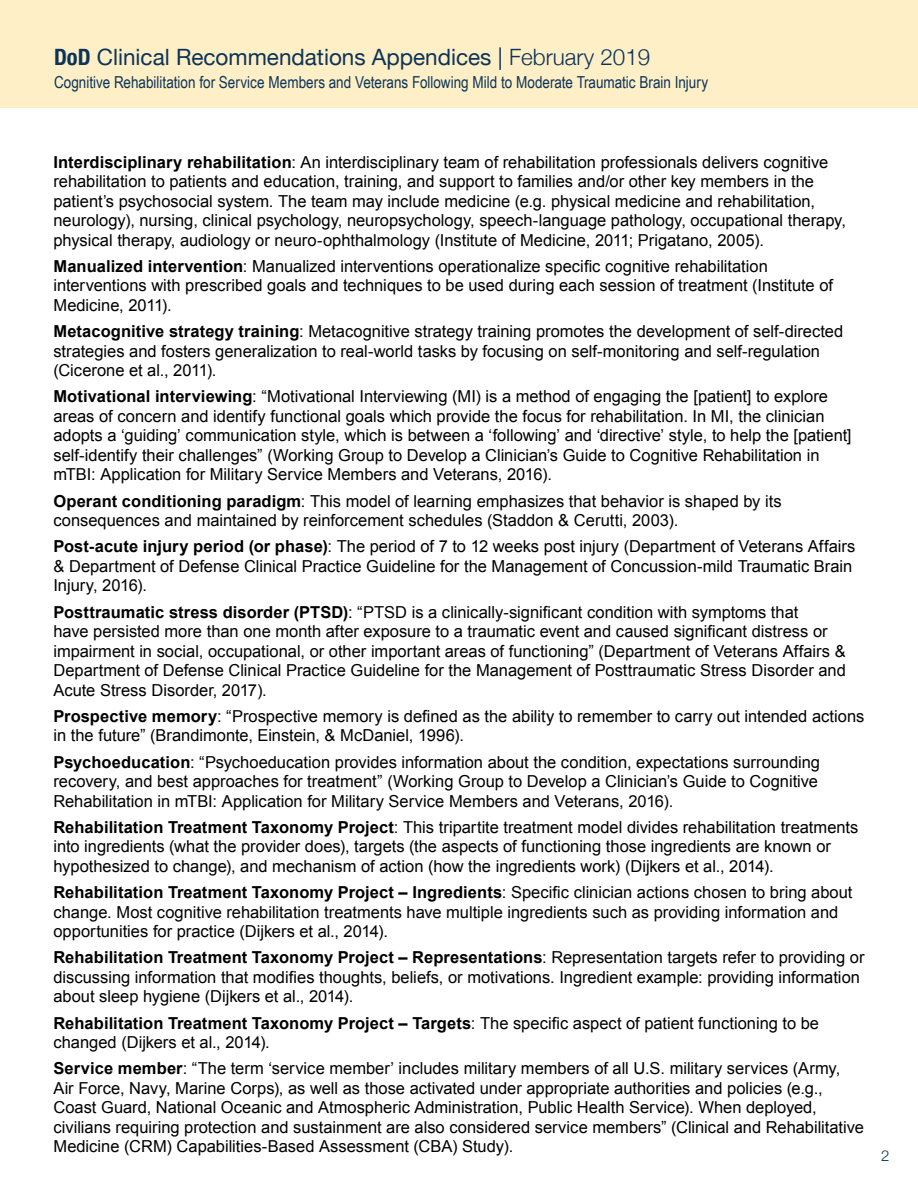
<style>
.page{position:relative;width:918px;height:1188px;background:#fff}
.page>*{position:absolute;margin:0;border:0;box-sizing:border-box;transform-origin:0 0}
.t1{font:22.5px "Helvetica Neue";color:#0b3459}
.body{font:16.5px/19.5px "Arial";color:#000}
.t2{font:16.5px "Arial Narrow";color:#0b3459}
.t3{font:300 15px "Helvetica Neue";color:#0b3459}
.s1{font-weight:700;font-stretch:condensed}
.s2{font-weight:300}
.s3{font-weight:700}
</style>
<div class="page">
<div style="left:0;top:0;width:918px;height:108px;background:#ffefc6"></div>
<h1 class="t1" style="left:54px;top:41px;width:598px"><span class="s1">DoD</span> Clinical Recommendations Appendices | <span class="s2">February 2019</span></h1>
<p class="t2" style="left:54px;top:70px;width:656px">Cognitive Rehabilitation for Service Members and Veterans Following Mild to Moderate Traumatic Brain Injury</p>
<p class="body" style="left:53px;top:152px;width:794px"><span class="s3">Interdisciplinary rehabilitation</span>: An interdisciplinary team of rehabilitation professionals delivers cognitive rehabilitation to patients and education, training, and support to families and/or other key members in the patient’s psychosocial system. The team may include medicine (e.g. physical medicine and rehabilitation, neurology), nursing, clinical psychology, neuropsychology, speech-language pathology, occupational therapy, physical therapy, audiology or neuro-ophthalmology (Institute of Medicine, 2011; Prigatano, 2005).</p>
<p class="body" style="left:53px;top:256px;width:781px"><span class="s3">Manualized intervention</span>: Manualized interventions operationalize specific cognitive rehabilitation interventions with prescribed goals and techniques to be used during each session of treatment (Institute of<br>Medicine, 2011).</p>
<p class="body" style="left:53px;top:322px;width:791px"><span class="s3">Metacognitive strategy training</span>: Metacognitive strategy training promotes the development of self-directed strategies and fosters generalization to real-world tasks by focusing on self-monitoring and self-regulation (Cicerone et al., 2011).</p>
<p class="body" style="left:53px;top:387px;width:800px"><span class="s3">Motivational interviewing</span>: “Motivational Interviewing (MI) is a method of engaging the [patient] to explore areas of concern and identify functional goals which provide the focus for rehabilitation. In MI, the clinician adopts a ‘guiding’ communication style, which is between a ‘following’ and ‘directive’ style, to help the [patient] self-identify their challenges” (Working Group to Develop a Clinician’s Guide to Cognitive Rehabilitation in mTBI: Application for Military Service Members and Veterans, 2016).</p>
<p class="body" style="left:53px;top:491px;width:730px"><span class="s3">Operant conditioning paradigm</span>: This model of learning emphasizes that behavior is shaped by its consequences and maintained by reinforcement schedules (Staddon &amp; Cerutti, 2003).</p>
<p class="body" style="left:53px;top:537px;width:803px"><span class="s3">Post-acute injury period (or phase)</span>: The period of 7 to 12 weeks post injury (Department of Veterans Affairs &amp; Department of Defense Clinical Practice Guideline for the Management of Concussion-mild Traumatic Brain<br>Injury, 2016).</p>
<p class="body" style="left:53px;top:602px;width:794px"><span class="s3">Posttraumatic stress disorder (PTSD)</span>: “PTSD is a clinically-significant condition with symptoms that<br>have persisted more than one month after exposure to a traumatic event and caused significant distress or impairment in social, occupational, or other important areas of functioning” (Department of Veterans Affairs &amp; Department of Defense Clinical Practice Guideline for the Management of Posttraumatic Stress Disorder and Acute Stress Disorder, 2017).</p>
<p class="body" style="left:53px;top:706px;width:812px"><span class="s3">Prospective memory</span>: “Prospective memory is defined as the ability to remember to carry out intended actions in the future” (Brandimonte, Einstein, &amp; McDaniel, 1996).</p>
<p class="body" style="left:53px;top:752px;width:768px"><span class="s3">Psychoeducation</span>: “Psychoeducation provides information about the condition, expectations surrounding recovery, and best approaches for treatment” (Working Group to Develop a Clinician’s Guide to Cognitive<br>Rehabilitation in mTBI: Application for Military Service Members and Veterans, 2016).</p>
<p class="body" style="left:53px;top:817px;width:806px"><span class="s3">Rehabilitation Treatment Taxonomy Project</span>: This tripartite treatment model divides rehabilitation treatments into ingredients (what the provider does), targets (the aspects of functioning those ingredients are known or hypothesized to change), and mechanism of action (how the ingredients work) (Dijkers et al., 2014).</p>
<p class="body" style="left:53px;top:883px;width:801px"><span class="s3">Rehabilitation Treatment Taxonomy Project – Ingredients</span>: Specific clinician actions chosen to bring about change. Most cognitive rehabilitation treatments have multiple ingredients such as providing information and opportunities for practice (Dijkers et al., 2014).</p>
<p class="body" style="left:53px;top:948px;width:813px"><span class="s3">Rehabilitation Treatment Taxonomy Project – Representations</span>: Representation targets refer to providing or discussing information that modifies thoughts, beliefs, or motivations. Ingredient example: providing information about sleep hygiene (Dijkers et al., 2014).</p>
<p class="body" style="left:53px;top:1013px;width:767px"><span class="s3">Rehabilitation Treatment Taxonomy Project – Targets</span>: The specific aspect of patient functioning to be changed (Dijkers et al., 2014).</p>
<p class="body" style="left:53px;top:1059px;width:812px"><span class="s3">Service member</span>: “The term ‘service member’ includes military members of all U.S. military services (Army, Air Force, Navy, Marine Corps), as well as those activated under appropriate authorities and policies (e.g., Coast Guard, National Oceanic and Atmospheric Administration, Public Health Service). When deployed, civilians requiring protection and sustainment are also considered service members” (Clinical and Rehabilitative Medicine (CRM) Capabilities-Based Assessment (CBA) Study).</p>
<p class="t3" style="left:881px;top:1144px;width:10px">2</p>
</div>
